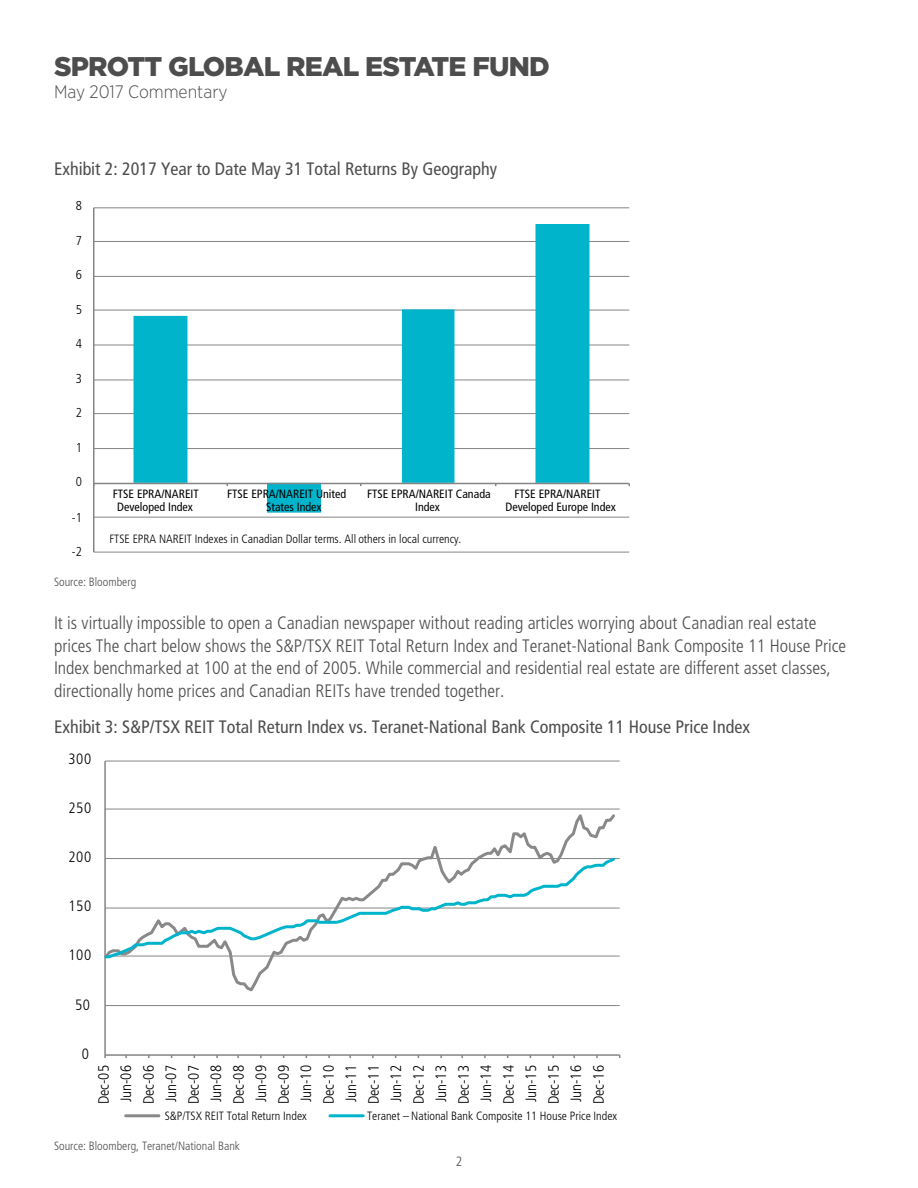
<style>
.page{position:relative;width:918px;height:1188px;background:#fff}
.page>*{position:absolute;margin:0;border:0;box-sizing:border-box;transform-origin:0 0}
.t1{font:900 27px "Gotham";letter-spacing:-.03em;color:#4d4d4e}
.t2{font:300 condensed 18px/22.5px "Frutiger LT Std";color:#4d4d4e}
.t3{font:condensed 18px "Frutiger LT Std";color:#4d4d4e}
.t4{font:300 18px "Gotham Narrow";color:#4d4d4e}
.t5{font:300 condensed 15px/22.5px "Frutiger LT Std";color:#000;text-align:justify}
.t6{font:300 condensed 15px "Frutiger LT Std";letter-spacing:.045em;color:#010101}
.t7{font:300 condensed 13.5px "Frutiger LT Std";color:#4d4d4e}
.t8{font:300 condensed 12.9px "Frutiger LT Std";color:#010101}
.t9{font:300 condensed 12px "Frutiger LT Std";color:#010101}
.t10{font:condensed 12px/12.9px "Frutiger LT Std";color:#010101;text-align:center}
.t11{font:300 condensed 12px "Frutiger LT Std";color:#4d4d4e}
</style>
<div class="page">
<hr style="left:94px;top:552px;width:535px;height:1px;background:#858585">
<hr style="left:94px;top:517px;width:535px;height:1px;background:#858585">
<hr style="left:94px;top:448px;width:535px;height:1px;background:#858585">
<hr style="left:94px;top:413px;width:535px;height:1px;background:#858585">
<hr style="left:94px;top:380px;width:535px;height:1px;background:#858585">
<hr style="left:94px;top:345px;width:535px;height:1px;background:#858585">
<hr style="left:94px;top:310px;width:535px;height:1px;background:#858585">
<hr style="left:94px;top:276px;width:535px;height:1px;background:#858585">
<hr style="left:94px;top:241px;width:535px;height:1px;background:#858585">
<hr style="left:94px;top:207px;width:535px;height:1px;background:#858585">
<svg style="left:133px;top:224px;width:456px;height:289px"></svg>
<hr style="left:93px;top:208px;width:1px;height:344px;background:#858585">
<hr style="left:94px;top:483px;width:535px;height:1px;background:#858585">
<hr style="left:105px;top:1005px;width:515px;height:1px;background:#858585">
<hr style="left:105px;top:956px;width:515px;height:1px;background:#858585">
<hr style="left:105px;top:908px;width:515px;height:1px;background:#858585">
<hr style="left:105px;top:858px;width:515px;height:1px;background:#858585">
<hr style="left:105px;top:809px;width:515px;height:1px;background:#858585">
<hr style="left:105px;top:761px;width:515px;height:1px;background:#858585">
<hr style="left:104px;top:761px;width:2px;height:294px;background:#858585">
<hr style="left:105px;top:1054px;width:515px;height:2px;background:#858585">
<svg style="left:104px;top:808px;width:514px;height:186px"></svg>
<svg style="left:104px;top:855px;width:514px;height:105px"></svg>
<hr style="left:126px;top:1114px;width:33px;height:3px;background:#898989">
<hr style="left:330px;top:1114px;width:33px;height:3px;background:#00b4cb">
<h1 class="t1" style="left:54px;top:47px;width:497px">SPROTT GLOBAL REAL ESTATE FUND</h1>
<p class="t4" style="left:54px;top:81px;width:175px">May 2017 Commentary</p>
<p class="t3" style="left:54px;top:159px;width:445px">Exhibit 2: 2017 Year to Date May 31 Total Returns By Geography</p>
<p class="t8" style="left:76px;top:199px;width:8px">8</p>
<p class="t8" style="left:76px;top:233px;width:8px">7</p>
<p class="t8" style="left:76px;top:267px;width:8px">6</p>
<p class="t8" style="left:76px;top:302px;width:8px">5</p>
<p class="t8" style="left:76px;top:336px;width:8px">4</p>
<p class="t8" style="left:76px;top:371px;width:8px">3</p>
<p class="t8" style="left:76px;top:405px;width:8px">2</p>
<p class="t8" style="left:76px;top:440px;width:8px">1</p>
<p class="t8" style="left:76px;top:474px;width:8px">0</p>
<p class="t10" style="left:113px;top:488px;width:88px">FTSE EPRA/NAREIT<br>Developed Index</p>
<p class="t10" style="left:266px;top:488px;width:82px;text-align:left;text-indent:-39px">FTSE EPRA/NAREIT United<br>States Index</p>
<p class="t10" style="left:367px;top:488px;width:125px">FTSE EPRA/NAREIT Canada<br>Index</p>
<p class="t10" style="left:506px;top:488px;width:112px">FTSE EPRA/NAREIT<br>Developed Europe Index</p>
<p class="t9" style="left:109px;top:532px;width:354px">FTSE EPRA NAREIT Indexes in Canadian Dollar terms. All others in local currency.</p>
<p class="t11" style="left:54px;top:575px;width:84px">Source: Bloomberg</p>
<p class="t2" style="left:54px;top:612px;width:794px">It is virtually impossible to open a Canadian newspaper without reading articles worrying about Canadian real estate prices The chart below shows the S&amp;P/TSX REIT Total Return Index and Teranet-National Bank Composite 11 House Price Index benchmarked at 100 at the end of 2005. While commercial and residential real estate are different asset classes, directionally home prices and Canadian REITs have trended together.</p>
<p class="t3" style="left:54px;top:716px;width:698px">Exhibit 3: S&amp;P/TSX REIT Total Return Index vs. Teranet-National Bank Composite 11 House Price Index</p>
<p class="t8" style="left:72px;top:510px;width:12px">-1</p>
<p class="t8" style="left:72px;top:545px;width:12px">-2</p>
<p class="t6" style="left:68px;top:750px;width:24px">300</p>
<p class="t6" style="left:68px;top:799px;width:24px">250</p>
<p class="t6" style="left:68px;top:848px;width:24px">200</p>
<p class="t6" style="left:68px;top:898px;width:24px">150</p>
<p class="t6" style="left:68px;top:947px;width:24px">100</p>
<p class="t6" style="left:75px;top:996px;width:17px">50</p>
<p class="t6" style="left:82px;top:1045px;width:9px">0</p>
<p class="t5" style="left:92px;top:1104px;width:41px;rotate:-90deg">Dec-05<br>Jun-06<br>Dec-06<br>Jun-07<br>Dec-07<br>Jun-08<br>Dec-08<br>Jun-09<br>Dec-09<br>Jun-10<br>Dec-10<br>Jun-11<br>Dec-11<br>Jun-12<br>Dec-12<br>Jun-13<br>Dec-13<br>Jun-14<br>Dec-14<br>Jun-15<br>Dec-15<br>Jun-16<br>Dec-16</p>
<p class="t11" style="left:54px;top:1139px;width:188px">Source: Bloomberg, Teranet/National Bank</p>
<p class="t9" style="left:165px;top:1109px;width:143px">S&amp;P/TSX REIT Total Return Index</p>
<p class="t9" style="left:367px;top:1109px;width:252px">Teranet – National Bank Composite 11 House Price Index</p>
<p class="t7" style="left:456px;top:1154px;width:8px">2</p>
</div>
